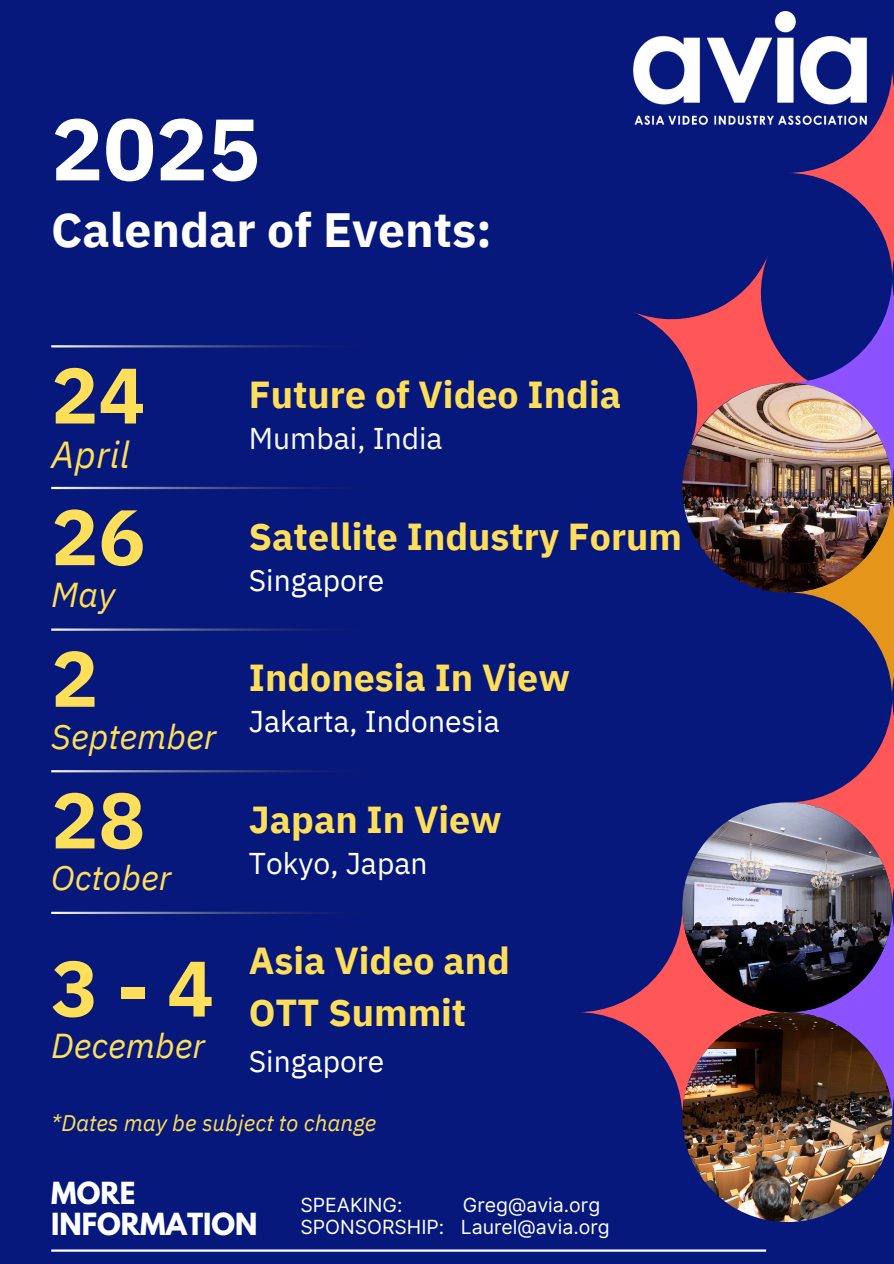
<style>
.page{position:relative;width:894px;height:1264px;background:#fff}
.page>*{position:absolute;margin:0;border:0;box-sizing:border-box;transform-origin:0 0}
.t1{font:700 87px "IBM Plex Sans";color:#fff}
.t2{font:700 78.45px "IBM Plex Sans";color:#ffde59}
.t3{font:700 48px "IBM Plex Sans";color:#fff}
.t4{font:700 37.5px/51.8px "IBM Plex Sans";color:#ffde59}
.t5{font:italic 37.5px "IBM Plex Sans";color:#ffde59}
.t6{font:italic 34.5px "IBM Plex Sans";color:#ffde59}
.t7{font:30px "IBM Plex Sans";color:#fff}
.t8{font:30px "IBM Plex Sans";color:#f8f8f8}
.t9{font:700 27px/31.5px "League Spartan";color:#fff}
.t10{font:italic 22.5px "IBM Plex Sans";color:#ffde59}
.t11{font:19.5px "Inter";color:#fff}
</style>
<div class="page">
<div style="left:0;top:0;width:893px;height:1263px;background:#06187b"></div>
<svg style="left:633px;top:256px;width:154px;height:190px"></svg>
<svg style="left:577px;top:907px;width:209px;height:209px"></svg>
<img style="left:682px;top:802px;width:209px;height:210px;border-radius:50%">
<img style="left:682px;top:383px;width:209px;height:209px;border-radius:50%">
<img style="left:682px;top:1012px;width:209px;height:209px;border-radius:50%">
<img style="left:787px;top:68px;width:106px;height:1048px">
<hr style="left:51px;top:345px;width:329px;height:2px;background:#bfbfbf">
<hr style="left:51px;top:487px;width:329px;height:2px;background:#bfbfbf">
<hr style="left:51px;top:628px;width:329px;height:2px;background:#bfbfbf">
<hr style="left:51px;top:770px;width:329px;height:2px;background:#bfbfbf">
<hr style="left:51px;top:911px;width:329px;height:3px;background:#bfbfbf">
<img style="left:633px;top:12px;width:232px;height:112px">
<hr style="left:51px;top:1249px;width:715px;height:2px;background:#fff">
<h2 class="t1" style="left:51px;top:91px;width:210px">2025</h2>
<p class="t3" style="left:51px;top:197px;width:442px">Calendar of Events:</p>
<p class="t2" style="left:51px;top:343px;width:96px">24</p>
<p class="t5" style="left:51px;top:430px;width:80px">April</p>
<p class="t2" style="left:51px;top:484px;width:96px">26</p>
<h3 class="t6" style="left:51px;top:571px;width:65px">May</h3>
<h4 class="t2" style="left:51px;top:626px;width:49px">2</h4>
<p class="t6" style="left:51px;top:713px;width:167px">September</p>
<p class="t2" style="left:51px;top:768px;width:96px">28</p>
<h3 class="t6" style="left:51px;top:854px;width:122px">October</h3>
<h4 class="t2" style="left:51px;top:936px;width:164px">3-4</h4>
<p class="t6" style="left:51px;top:1022px;width:155px">December</p>
<p class="t4" style="left:249px;top:368px;width:373px">Future of Video India</p>
<h3 class="t8" style="left:249px;top:418px;width:195px">Mumbai, India</h3>
<h5 class="t4" style="left:249px;top:509px;width:434px">Satellite Industry Forum</h5>
<p class="t7" style="left:249px;top:560px;width:137px">Singapore</p>
<p class="t4" style="left:249px;top:651px;width:322px">Indonesia In View</p>
<h5 class="t7" style="left:249px;top:701px;width:252px">Jakarta, Indonesia</h5>
<h5 class="t4" style="left:249px;top:793px;width:254px">Japan In View</h5>
<h4 class="t7" style="left:249px;top:843px;width:180px">Tokyo, Japan</h4>
<p class="t4" style="left:249px;top:934px;width:262px">Asia Video and<br>OTT Summit</p>
<p class="t7" style="left:249px;top:1041px;width:137px">Singapore</p>
<h5 class="t10" style="left:51px;top:1107px;width:326px">*Dates may be subject to change</h5>
<p class="t9" style="left:51px;top:1180px;width:208px">MORE<br>INFORMATION</p>
<h3 class="t11" style="left:300px;top:1192px;width:104px">SPEAKING:</h3>
<h3 class="t11" style="left:463px;top:1192px;width:139px">Greg@avia.org</h3>
<p class="t11" style="left:300px;top:1215px;width:311px">SPONSORSHIP: Laurel@avia.org</p>
</div>
